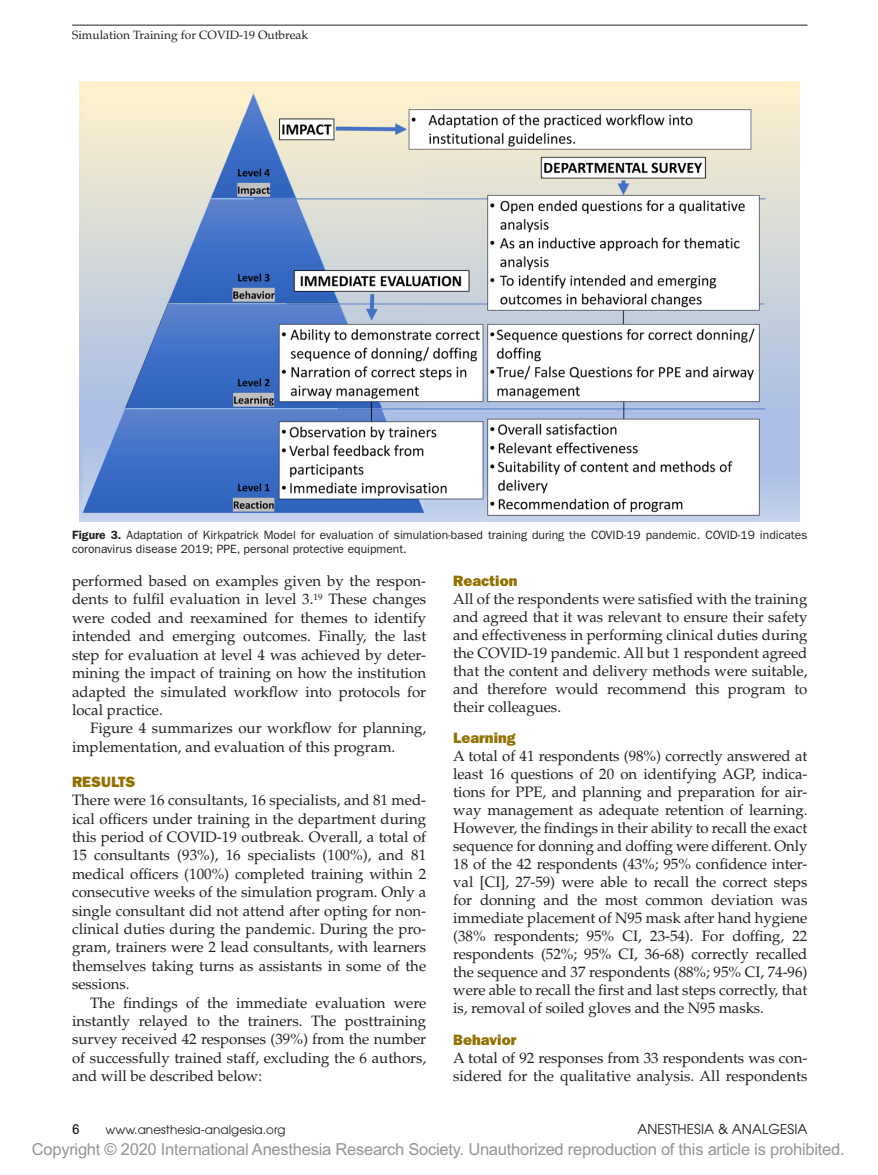
<style>
.page{position:relative;width:878px;height:1175px;background:#fff}
.page>*{position:absolute;margin:0;border:0;box-sizing:border-box;transform-origin:0 0}
.t1{font:16.5px "Arial MT Std";letter-spacing:-.015em;color:#939598}
.t2{font:15px/18.5px "Palatino LT Std";color:#231f20;text-align:justify}
.t3{font:15px "ITC Franklin Gothic Std Hvy";color:#927100}
.t4{font:13.5px "Avant Garde";color:#231f20}
.t5{font:500 condensed 13.5px "Avant Garde";color:#231f20}
.t6{font:12px/13.5px "ITC Franklin Gothic Std";color:#231f20}
.t7{font:12px "Palatino LT Std";color:#231f20}
.t8{font:12px "Avant Garde";letter-spacing:.005em;color:#231f20}
.s1{font-weight:600}
</style>
<div class="page">
<hr style="left:72px;top:25px;width:735px;height:1px;background:#231f20">
<img style="left:79px;top:81px;width:721px;height:441px">
<p class="t7" style="left:72px;top:28px;width:238px">Simulation Training for COVID-19 Outbreak</p>
<p class="t6" style="left:72px;top:528px;width:737px"><span class="s1">Figure 3.</span> Adaptation of Kirkpatrick Model for evaluation of simulation-based training during the COVID-19 pandemic. COVID-19 indicates coronavirus disease 2019; PPE, personal protective equipment.</p>
<p class="t2" style="left:72px;top:572px;width:356px">performed based on examples given by the respon&shy;dents to fulfil evaluation in level 3.<sup>19</sup> These changes were coded and reexamined for themes to identify intended and emerging outcomes. Finally, the last step for evaluation at level 4 was achieved by deter&shy;mining the impact of training on how the institution adapted the simulated workflow into protocols for local practice.</p>
<p class="t2" style="left:72px;top:719px;width:356px;text-indent:18px">Figure 4 summarizes our workflow for planning, implementation, and evaluation of this program.</p>
<p class="t3" style="left:72px;top:772px;width:65px">RESULTS</p>
<p class="t2" style="left:72px;top:791px;width:356px">There were 16 consultants, 16 specialists, and 81 med&shy;ical officers under training in the department during this period of COVID-19 outbreak. Overall, a total of 15 consultants (93%), 16 specialists (100%), and 81 medical officers (100%) completed training within 2 consecutive weeks of the simulation program. Only a single consultant did not attend after opting for non&shy;clinical duties during the pandemic. During the pro&shy;gram, trainers were 2 lead consultants, with learners themselves taking turns as assistants in some of the sessions.</p>
<p class="t2" style="left:72px;top:993px;width:356px;text-indent:18px">The findings of the immediate evaluation were instantly relayed to the trainers. The posttraining survey received 42 responses (39%) from the number of successfully trained staff, excluding the 6 authors, and will be described below:</p>
<p class="t3" style="left:453px;top:571px;width:66px">Reaction</p>
<p class="t2" style="left:453px;top:590px;width:356px;line-height:18px">All of the respondents were satisfied with the training and agreed that it was relevant to ensure their safety and effectiveness in performing clinical duties during the COVID-19 pandemic. All but 1 respondent agreed that the content and delivery methods were suitable, and therefore would recommend this program to their colleagues.</p>
<p class="t3" style="left:453px;top:729px;width:64px">Learning</p>
<p class="t2" style="left:453px;top:747px;width:356px;line-height:18px">A total of 41 respondents (98%) correctly answered at least 16 questions of 20 on identifying AGP, indica&shy;tions for PPE, and planning and preparation for air&shy;way management as adequate retention of learning.<br>However, the findings in their ability to recall the exact sequence for donning and doffing were different. Only 18 of the 42 respondents (43%; 95% confidence inter&shy;val [CI], 27-59) were able to recall the correct steps for donning and the most common deviation was immediate placement of N95 mask after hand hygiene (38% respondents; 95% CI, 23-54). For doffing, 22 respondents (52%; 95% CI, 36-68) correctly recalled the sequence and 37 respondents (88%; 95% CI, 74-96) were able to recall the first and last steps correctly, that is, removal of soiled gloves and the N95 masks.</p>
<p class="t3" style="left:453px;top:1030px;width:65px">Behavior</p>
<p class="t2" style="left:453px;top:1049px;width:356px;line-height:18px">A total of 92 responses from 33 respondents was con&shy;sidered for the qualitative analysis. All respondents</p>
<p class="t5" style="left:72px;top:1121px;width:9px">6</p>
<p class="t8" style="left:105px;top:1123px;width:182px">www.anesthesia-analgesia.org</p>
<p class="t4" style="left:637px;top:1121px;width:29px">ANESTHESIA</p>
<p class="t4" style="left:718px;top:1121px;width:43px">&amp; ANALGESIA</p>
<p class="t1" style="left:32px;top:1140px;width:814px">Copyright © 2020 International Anesthesia Research Society. Unauthorized reproduction of this article is prohibited.</p>
</div>
